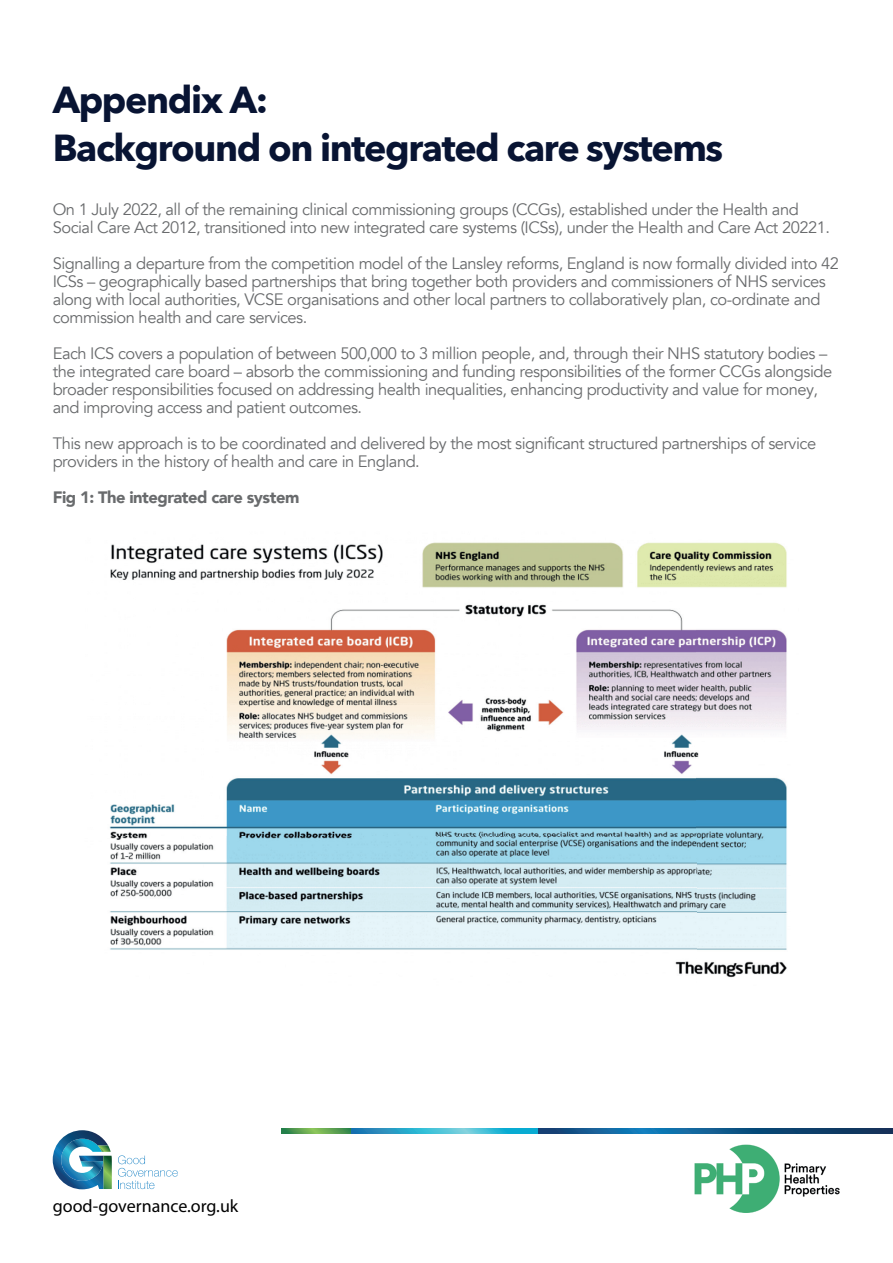
<style>
.page{position:relative;width:893px;height:1263px;background:#fff}
.page>*{position:absolute;margin:0;border:0;box-sizing:border-box;transform-origin:0 0}
.t1{font:700 37.5px/48px "Avenir Next";letter-spacing:-.035em;color:#081433}
.t2{font:18px "Myriad Pro";color:#000001}
.t3{font:16.5px/18px "Avenir";letter-spacing:-.03em;color:#696b6d}
.t4{font:900 16.5px "Avenir";letter-spacing:-.03em;color:#696b6d}
</style>
<div class="page">
<svg style="left:537px;top:1128px;width:356px;height:5px;background:#105385"></svg>
<svg style="left:351px;top:1128px;width:186px;height:5px"></svg>
<svg style="left:281px;top:1128px;width:70px;height:5px"></svg>
<svg style="left:118px;top:1155px;width:60px;height:34px"></svg>
<svg style="left:53px;top:1130px;width:59px;height:59px"></svg>
<img style="left:694px;top:1145px;width:145px;height:67px">
<img style="left:109px;top:542px;width:678px;height:436px">
<h1 class="t1" style="left:53px;top:75px;width:672px">Appendix A:<br>Background on integrated care systems</h1>
<p class="t3" style="left:53px;top:201px;width:779px">On 1 July 2022, all of the remaining clinical commissioning groups (CCGs), established under the Health and<br>Social Care Act 2012, transitioned into new integrated care systems (ICSs), under the Health and Care Act 20221.</p>
<p class="t3" style="left:53px;top:255px;width:788px">Signalling a departure from the competition model of the Lansley reforms, England is now formally divided into 42<br>ICSs – geographically based partnerships that bring together both providers and commissioners of NHS services along with local authorities, VCSE organisations and other local partners to collaboratively plan, co-ordinate and commission health and care services.</p>
<p class="t3" style="left:53px;top:345px;width:781px">Each ICS covers a population of between 500,000 to 3 million people, and, through their NHS statutory bodies – the integrated care board – absorb the commissioning and funding responsibilities of the former CCGs alongside broader responsibilities focused on addressing health inequalities, enhancing productivity and value for money, and improving access and patient outcomes.</p>
<p class="t3" style="left:53px;top:435px;width:765px">This new approach is to be coordinated and delivered by the most significant structured partnerships of service providers in the history of health and care in England.</p>
<p class="t4" style="left:53px;top:483px;width:248px">Fig 1: The integrated care system</p>
<p class="t2" style="left:53px;top:1195px;width:187px">good-governance.org.uk</p>
</div>
